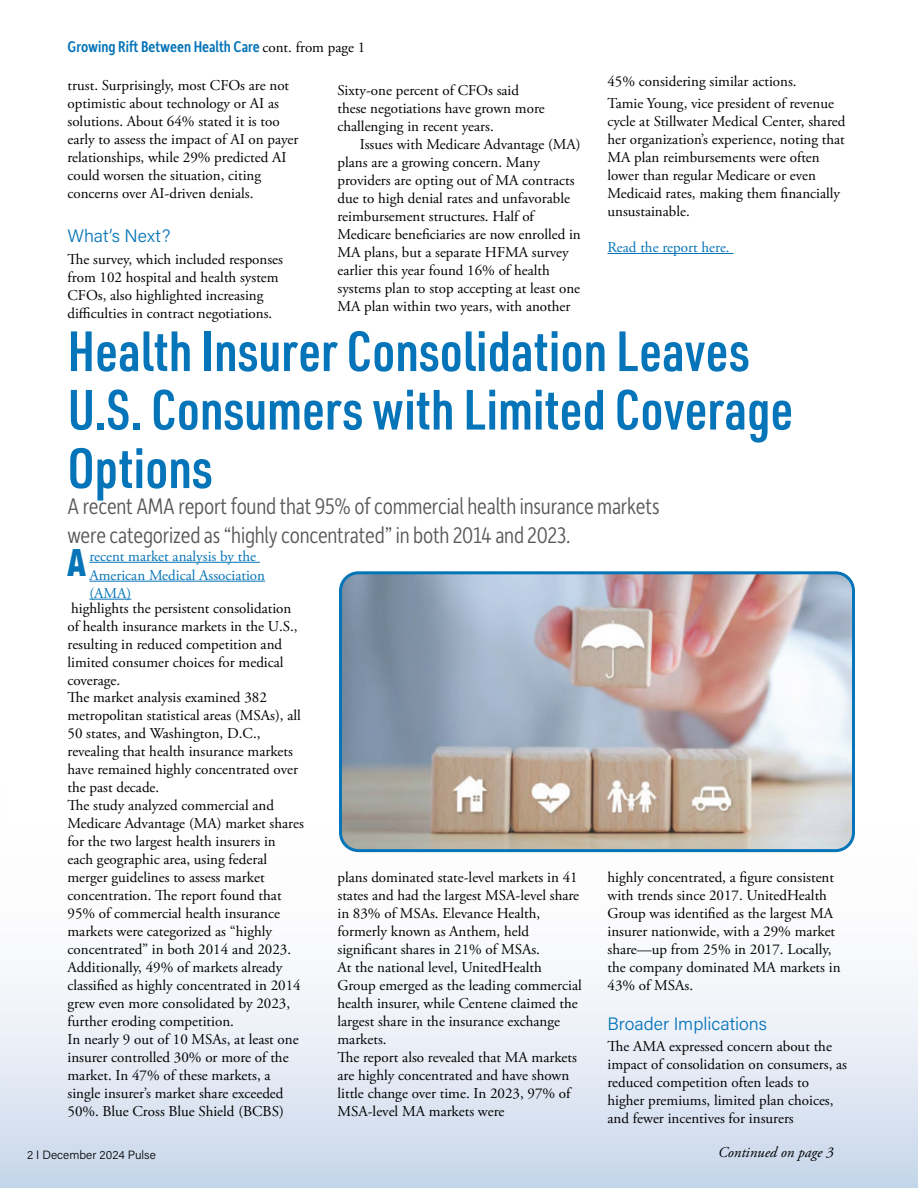
<style>
.page{position:relative;width:918px;height:1188px;background:#fff}
.page>*{position:absolute;margin:0;border:0;box-sizing:border-box;transform-origin:0 0}
.t1{font:600 55.5px/58.5px "URWDIN Cond";color:#0574b8}
.t2{font:40.35px "Proxima Nova Ex Cn Extrabld";color:#0574b8}
.t3{font:300 24px/28.8px "Depot New Condensed";letter-spacing:-.01em;color:#57585b}
.t4{font:300 18px "Acumin Pro";color:#0574b8}
.t5{font:500 16.5px "Depot New Condensed";color:#0574b8}
.t6{font:15px/18px "Adobe Garamond Pro";color:#000}
.t7{font:15px/18.5px "Adobe Garamond Pro";color:#0574b8}
.t8{font:italic 15px "Adobe Garamond Pro";color:#000}
.t9{font:300 12px "Acumin Pro";color:#000}
.s1{font-family:"Adobe Garamond Pro";font-weight:400;font-size:15px;color:#000}
</style>
<div class="page">
<hr style="left:608px;top:253px;width:125px;height:1px;background:#0574b8">
<hr style="left:89px;top:562px;width:171px;height:1px;background:#0574b8">
<hr style="left:89px;top:581px;width:176px;height:1px;background:#0574b8">
<hr style="left:89px;top:599px;width:42px;height:1px;background:#0574b8">
<img style="left:343px;top:575px;width:508px;height:276px">
<div style="left:339px;top:571px;width:516px;height:281px;border:3px solid #0574b8;border-radius:18px"></div>
<p class="t5" style="left:68px;top:36px;width:299px">Growing Rift Between Health Care <span class="s1">cont. from page 1</span></p>
<p class="t6" style="left:68px;top:77px;width:233px">trust. Surprisingly, most CFOs are not optimistic about technology or AI as solutions. About 64% stated it is too early to assess the impact of AI on payer relationships, while 29% predicted AI could worsen the situation, citing concerns over AI-driven denials.</p>
<p class="t4" style="left:68px;top:223px;width:104px">What’s Next?</p>
<p class="t6" style="left:67px;top:250px;width:217px">The survey, which included responses from 102 hospital and health system CFOs, also highlighted increasing difficulties in contract negotiations.</p>
<p class="t6" style="left:337px;top:82px;width:209px">Sixty-one percent of CFOs said these negotiations have grown more challenging in recent years.</p>
<p class="t6" style="left:337px;top:136px;width:245px;text-indent:22px">Issues with Medicare Advantage (MA) plans are a growing concern. Many providers are opting out of MA contracts due to high denial rates and unfavorable reimbursement structures. Half of Medicare beneficiaries are now enrolled in MA plans, but a separate HFMA survey earlier this year found 16% of health systems plan to stop accepting at least one MA plan within two years, with another</p>
<p class="t6" style="left:607px;top:71px;width:228px;line-height:22.2px">45% considering similar actions.<br>Tamie Young, vice president of revenue</p>
<p class="t6" style="left:607px;top:113px;width:239px">cycle at Stillwater Medical Center, shared her organization’s experience, noting that MA plan reimbursements were often lower than regular Medicare or even Medicaid rates, making them financially unsustainable.</p>
<p class="t7" style="left:607px;top:239px;width:124px">Read the report here.</p>
<h1 class="t1" style="left:68px;top:320px;width:727px">Health Insurer Consolidation Leaves<br>U.S. Consumers with Limited Coverage<br>Options</h1>
<h3 class="t3" style="left:68px;top:490px;width:594px">A recent AMA report found that 95% of commercial health insurance markets were categorized as “highly concentrated” in both 2014 and 2023.</h3>
<h2 class="t2" style="left:68px;top:533px;width:20px">A</h2>
<p class="t7" style="left:89px;top:547px;width:177px">recent market analysis by the<br>American Medical Association (AMA)</p>
<p class="t6" style="left:68px;top:600px;width:232px">highlights the persistent consolidation of health insurance markets in the U.S., resulting in reduced competition and limited consumer choices for medical coverage.</p>
<p class="t6" style="left:68px;top:689px;width:238px">The market analysis examined 382 metropolitan statistical areas (MSAs), all 50 states, and Washington, D.C., revealing that health insurance markets have remained highly concentrated over the past decade.<br>The study analyzed commercial and Medicare Advantage (MA) market shares for the two largest health insurers in each geographic area, using federal merger guidelines to assess market concentration. The report found that 95% of commercial health insurance markets were categorized as “highly concentrated” in both 2014 and 2023.<br>Additionally, 49% of markets already classified as highly concentrated in 2014 grew even more consolidated by 2023, further eroding competition.<br>In nearly 9 out of 10 MSAs, at least one insurer controlled 30% or more of the market. In 47% of these markets, a single insurer’s market share exceeded 50%. Blue Cross Blue Shield (BCBS)</p>
<p class="t6" style="left:338px;top:869px;width:246px">plans dominated state-level markets in 41 states and had the largest MSA-level share in 83% of MSAs. Elevance Health, formerly known as Anthem, held significant shares in 21% of MSAs.<br>At the national level, UnitedHealth Group emerged as the leading commercial health insurer, while Centene claimed the largest share in the insurance exchange markets.<br>The report also revealed that MA markets are highly concentrated and have shown little change over time. In 2023, 97% of MSA-level MA markets were</p>
<p class="t6" style="left:608px;top:869px;width:235px">highly concentrated, a figure consistent with trends since 2017. UnitedHealth Group was identified as the largest MA insurer nationwide, with a 29% market share—up from 25% in 2017. Locally, the company dominated MA markets in 43% of MSAs.</p>
<p class="t4" style="left:608px;top:1011px;width:161px">Broader Implications</p>
<p class="t6" style="left:608px;top:1038px;width:241px">The AMA expressed concern about the impact of consolidation on consumers, as reduced competition often leads to higher premiums, limited plan choices, and fewer incentives for insurers</p>
<p class="t9" style="left:27px;top:1146px;width:130px">2 I December 2024 Pulse</p>
<p class="t8" style="left:718px;top:1143px;width:117px">Continued on page 3</p>
</div>
